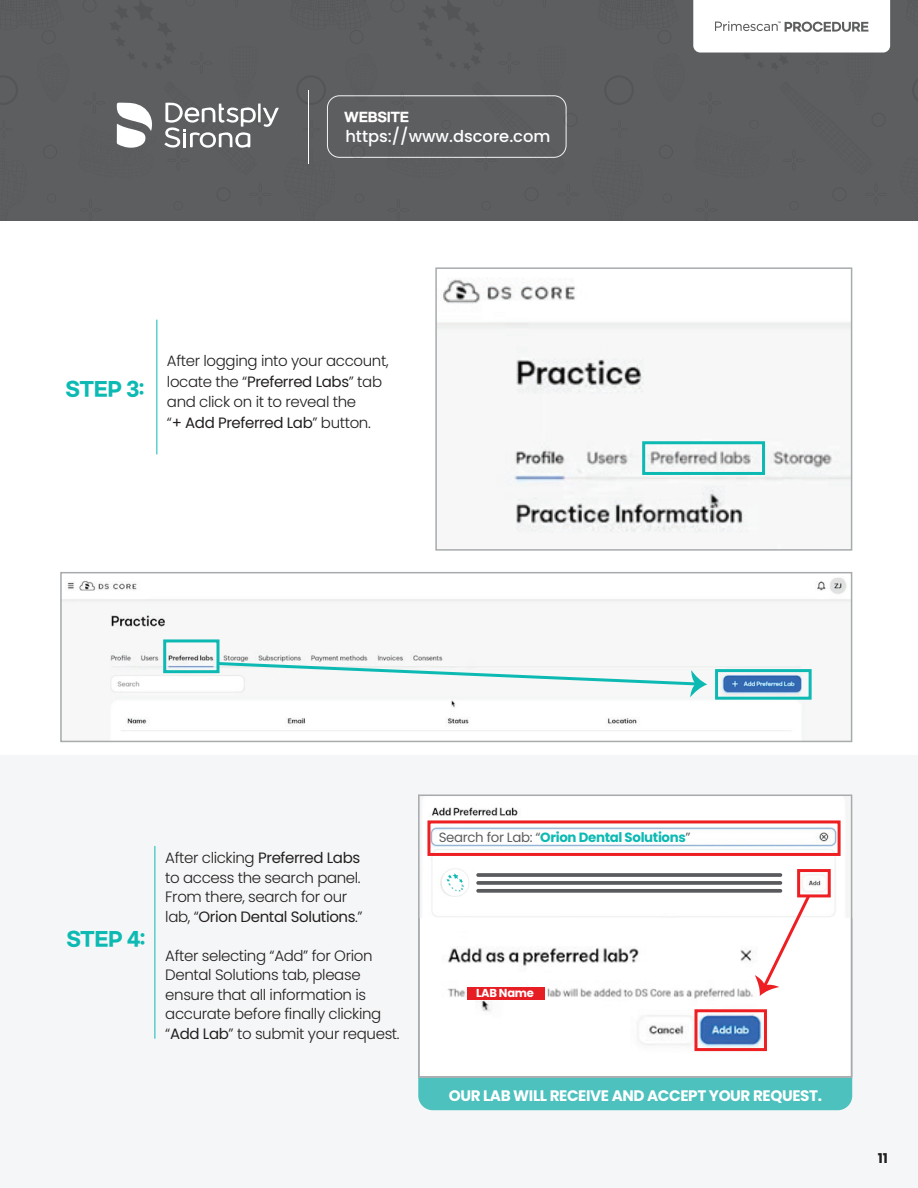
<style>
.page{position:relative;width:918px;height:1188px;background:#fff}
.page>*{position:absolute;margin:0;border:0;box-sizing:border-box;transform-origin:0 0}
.t1{font:700 19.35px "Gmarket Sans";letter-spacing:-.025em;color:#0dbab3}
.t2{font:500 16.35px "Poppins";color:#fff}
.t3{font:700 15.3px "Poppins";letter-spacing:-.025em;color:#fff}
.t4{font:300 15px/19.5px "Poppins";letter-spacing:-.025em;color:#231f20}
.t5{font:700 13.5px "Poppins";color:#231f20}
.t6{font:700 13.35px "Poppins";letter-spacing:-.025em;color:#0dbab3}
.t7{font:700 12.75px "Gmarket Sans";letter-spacing:-.025em;color:#fff}
.t8{font:700 11.55px "Poppins";letter-spacing:-.025em;color:#fff}
.s1{font-weight:400}
.s2{font-weight:400;color:#5d5e5f}
</style>
<div class="page">
<div style="left:0;top:756px;width:918px;height:432px;background:#f5f6f7"></div>
<div style="left:0;top:0;width:918px;height:220px;background:#5d5e60"></div>
<hr style="left:308px;top:90px;width:1px;height:73px;background:#fff">
<svg style="left:117px;top:103px;width:35px;height:45px"></svg>
<svg style="left:164px;top:102px;width:115px;height:46px"></svg>
<svg style="left:693px;top:0;width:197px;height:53px"></svg>
<hr style="left:155px;top:846px;width:1px;height:192px;background:#0dbab3">
<img style="left:63px;top:577px;width:786px;height:162px">
<div style="left:715px;top:669px;width:97px;height:31px;border:3px solid #0dbab3"></div>
<svg style="left:215px;top:660px;width:492px;height:37px"></svg>
<div style="left:60px;top:572px;width:792px;height:170px;border:2px solid #a7abad"></div>
<img style="left:438px;top:278px;width:411px;height:255px">
<div style="left:642px;top:441px;width:123px;height:34px;border:3px solid #0dbab3"></div>
<div style="left:163px;top:639px;width:57px;height:34px;border:3px solid #0dbab3"></div>
<div style="left:435px;top:267px;width:417px;height:284px;border:2px solid #a7abad"></div>
<div style="left:418px;top:795px;width:434px;height:283px;background:#fff"></div>
<hr style="left:156px;top:320px;width:1px;height:134px;background:#0dbab3">
<div style="left:418px;top:1078px;width:434px;height:32px;background:#4cc1be"></div>
<img style="left:447px;top:946px;width:319px;height:106px">
<div style="left:467px;top:987px;width:78px;height:13px;background:#e71d24"></div>
<div style="left:694px;top:1009px;width:73px;height:42px;border:3px solid #ee1f23"></div>
<img style="left:419px;top:794px;width:434px;height:124px">
<div style="left:437px;top:831px;width:23px;height:12px;background:#fff"></div>
<div style="left:427px;top:820px;width:414px;height:36px;border:3px solid #ee1f23"></div>
<div style="left:474px;top:857px;width:113px;height:20px;background:#fff"></div>
<div style="left:797px;top:869px;width:34px;height:28px;border:3px solid #ee1f23"></div>
<svg style="left:755px;top:892px;width:58px;height:104px"></svg>
<div style="left:476px;top:878px;width:314px;height:35px;background:#fff"></div>
<svg style="left:441px;top:868px;width:28px;height:29px"></svg>
<svg style="left:476px;top:873px;width:306px;height:4px"></svg>
<svg style="left:476px;top:881px;width:306px;height:4px"></svg>
<svg style="left:476px;top:889px;width:306px;height:4px"></svg>
<div style="left:418px;top:795px;width:434px;height:283px;border:2px solid #a7abad"></div>
<p class="t7" style="left:344px;top:110px;width:67px">WEBSITE</p>
<p class="t2" style="left:345px;top:127px;width:207px">https://www.dscore.com</p>
<p class="t1" style="left:66px;top:378px;width:80px">STEP 3:</p>
<p class="t4" style="left:167px;top:351px;width:223px;line-height:20.4px">After logging into your account, locate the “<span class="s1">Preferred Labs</span>” tab and click on it to reveal the<br>“<span class="s1">+ Add Preferred Lab</span>” button.</p>
<p class="t1" style="left:66px;top:928px;width:81px">STEP 4:</p>
<p class="t4" style="left:165px;top:848px;width:199px">After clicking <span class="s1">Preferred Labs </span>to access the search panel.<br>From there, search for our lab, “<span class="s1">Orion Dental Solutions</span>.”</p>
<p class="t4" style="left:165px;top:946px;width:236px">After selecting “Add” for Orion<br>Dental Solutions tab, please ensure that all information is accurate before finally clicking “<span class="s1">Add Lab</span>” to submit your request.</p>
<p class="t6" style="left:439px;top:830px;width:253px"><span class="s2">Search for Lab: “</span>Orion Dental Solutions<span class="s2">”</span></p>
<p class="t8" style="left:476px;top:987px;width:59px">LAB Name</p>
<p class="t3" style="left:449px;top:1087px;width:375px">OUR LAB WILL RECEIVE AND ACCEPT YOUR REQUEST.</p>
<p class="t5" style="left:878px;top:1150px;width:12px">11</p>
</div>
